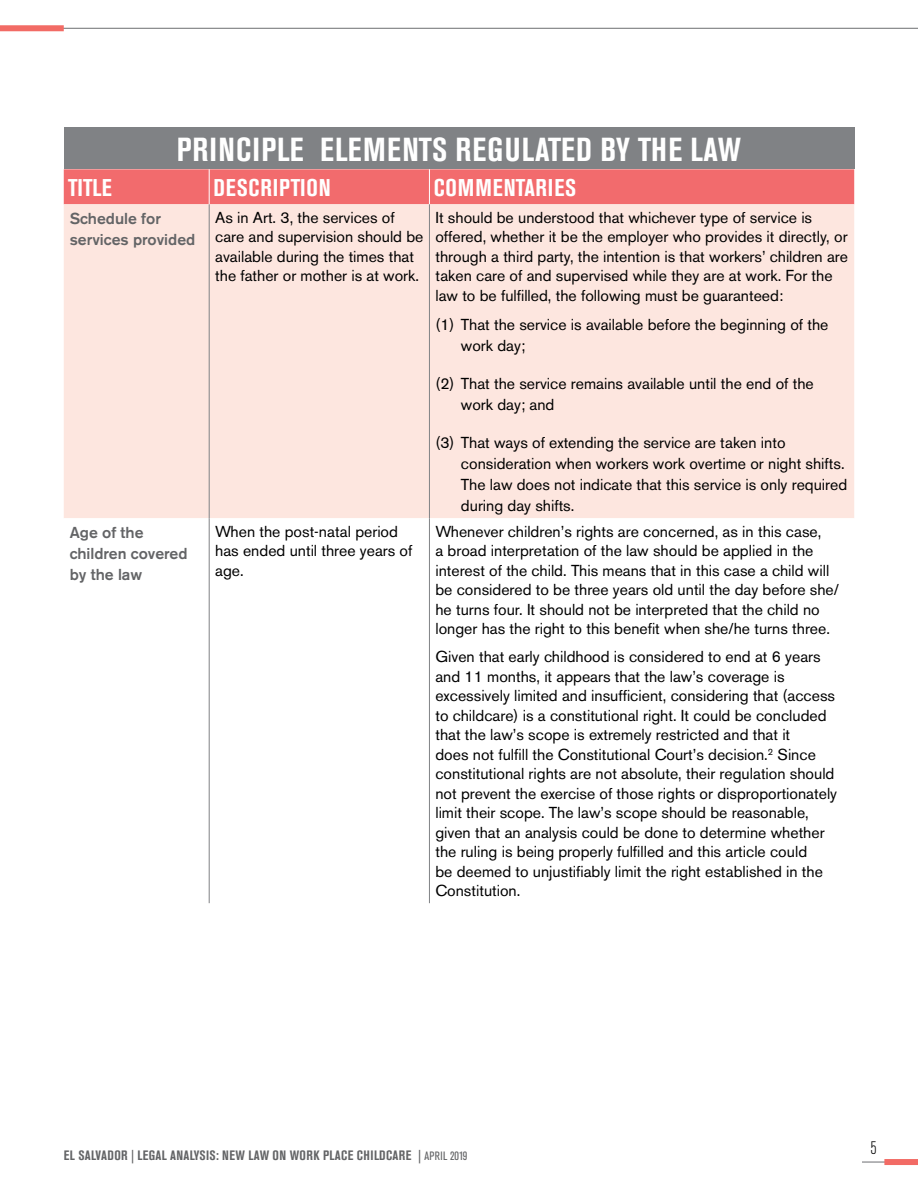
<style>
.page{position:relative;width:918px;height:1188px;background:#fff}
.page>*{position:absolute;margin:0;border:0;box-sizing:border-box;transform-origin:0 0}
.t1{font:700 condensed 33px "Akzidenz Grotesk BE";letter-spacing:.035em;color:#fff}
.t2{font:700 condensed 24px "Akzidenz Grotesk BE";letter-spacing:.035em;color:#fff}
.t3{font:300 condensed 18px "Akzidenz Grotesk BE";color:#000}
.t4{font:15.75px/19.5px "Akzidenz Grotesk BE";color:#000}
.t5{font:500 15.75px/21px "Akzidenz Grotesk BE";color:#636466}
.t6{font:700 condensed 13.5px "Akzidenz Grotesk BE";letter-spacing:.02em;color:#636466}
.s1{font-weight:400;font-size:12px}
</style>
<div class="page">
<svg style="left:862px;top:1162px;width:22px;height:1px"></svg>
<div style="left:884px;top:1159px;width:34px;height:6px;background:#f26b65"></div>
<hr style="left:0;top:28px;width:918px;height:1px;background:#6d6e71">
<div style="left:0;top:25px;width:64px;height:6px;background:#f26b65"></div>
<div style="left:64px;top:128px;width:790px;height:41px;background:#808285"></div>
<div style="left:64px;top:169px;width:790px;height:35px;background:#f26b6d"></div>
<div style="left:64px;top:204px;width:790px;height:314px;background:#fde6df"></div>
<hr style="left:209px;top:169px;width:1px;height:35px;background:#fff">
<hr style="left:429px;top:169px;width:1px;height:35px;background:#fff">
<hr style="left:209px;top:204px;width:1px;height:314px;background:#808285">
<hr style="left:429px;top:204px;width:1px;height:314px;background:#808285">
<hr style="left:209px;top:518px;width:1px;height:385px;background:#808285">
<hr style="left:429px;top:518px;width:1px;height:385px;background:#808285">
<h1 class="t1" style="left:177px;top:130px;width:566px">PRINCIPLE ELEMENTS REGULATED BY THE LAW</h1>
<h2 class="t2" style="left:68px;top:174px;width:45px">TITLE</h2>
<h2 class="t2" style="left:213px;top:174px;width:119px">DESCRIPTION</h2>
<h2 class="t2" style="left:434px;top:174px;width:144px">COMMENTARIES</h2>
<p class="t5" style="left:70px;top:208px;width:127px">Schedule for services provided</p>
<p class="t4" style="left:215px;top:208px;width:210px">As in Art. 3, the services of care and supervision should be available during the times that the father or mother is at work.</p>
<p class="t4" style="left:435px;top:208px;width:414px">It should be understood that whichever type of service is offered, whether it be the employer who provides it directly, or through a third party, the intention is that workers’ children are taken care of and supervised while they are at work. For the law to be fulfilled, the following must be guaranteed:</p>
<p class="t4" style="left:461px;top:314px;width:369px;line-height:21px;text-indent:-26px">(1) That the service is available before the beginning of the work day;</p>
<p class="t4" style="left:461px;top:373px;width:354px;line-height:21px;text-indent:-26px">(2) That the service remains available until the end of the work day; and</p>
<p class="t4" style="left:461px;top:432px;width:388px;line-height:21px;text-indent:-26px">(3) That ways of extending the service are taken into consideration when workers work overtime or night shifts.<br>The law does not indicate that this service is only required during day shifts.</p>
<p class="t5" style="left:70px;top:521px;width:119px">Age of the children covered by the law</p>
<p class="t4" style="left:215px;top:522px;width:199px">When the post-natal period has ended until three years of age.</p>
<p class="t4" style="left:435px;top:522px;width:405px">Whenever children’s rights are concerned, as in this case,<br>a broad interpretation of the law should be applied in the interest of the child. This means that in this case a child will be considered to be three years old until the day before she/ he turns four. It should not be interpreted that the child no longer has the right to this benefit when she/he turns three.</p>
<p class="t4" style="left:435px;top:647px;width:403px">Given that early childhood is considered to end at 6 years and 11 months, it appears that the law’s coverage is excessively limited and insufficient, considering that (access to childcare) is a constitutional right. It could be concluded that the law’s scope is extremely restricted and that it<br>does not fulfill the Constitutional Court’s decision.<sup>2</sup> Since constitutional rights are not absolute, their regulation should not prevent the exercise of those rights or disproportionately limit their scope. The law’s scope should be reasonable, given that an analysis could be done to determine whether the ruling is being properly fulfilled and this article could<br>be deemed to unjustifiably limit the right established in the Constitution.</p>
<p class="t6" style="left:64px;top:1148px;width:405px">EL SALVADOR | LEGAL ANALYSIS: NEW LAW ON WORK PLACE CHILDCARE | <span class="s1">APRIL 2019</span></p>
<p class="t3" style="left:870px;top:1138px;width:8px">5</p>
</div>
